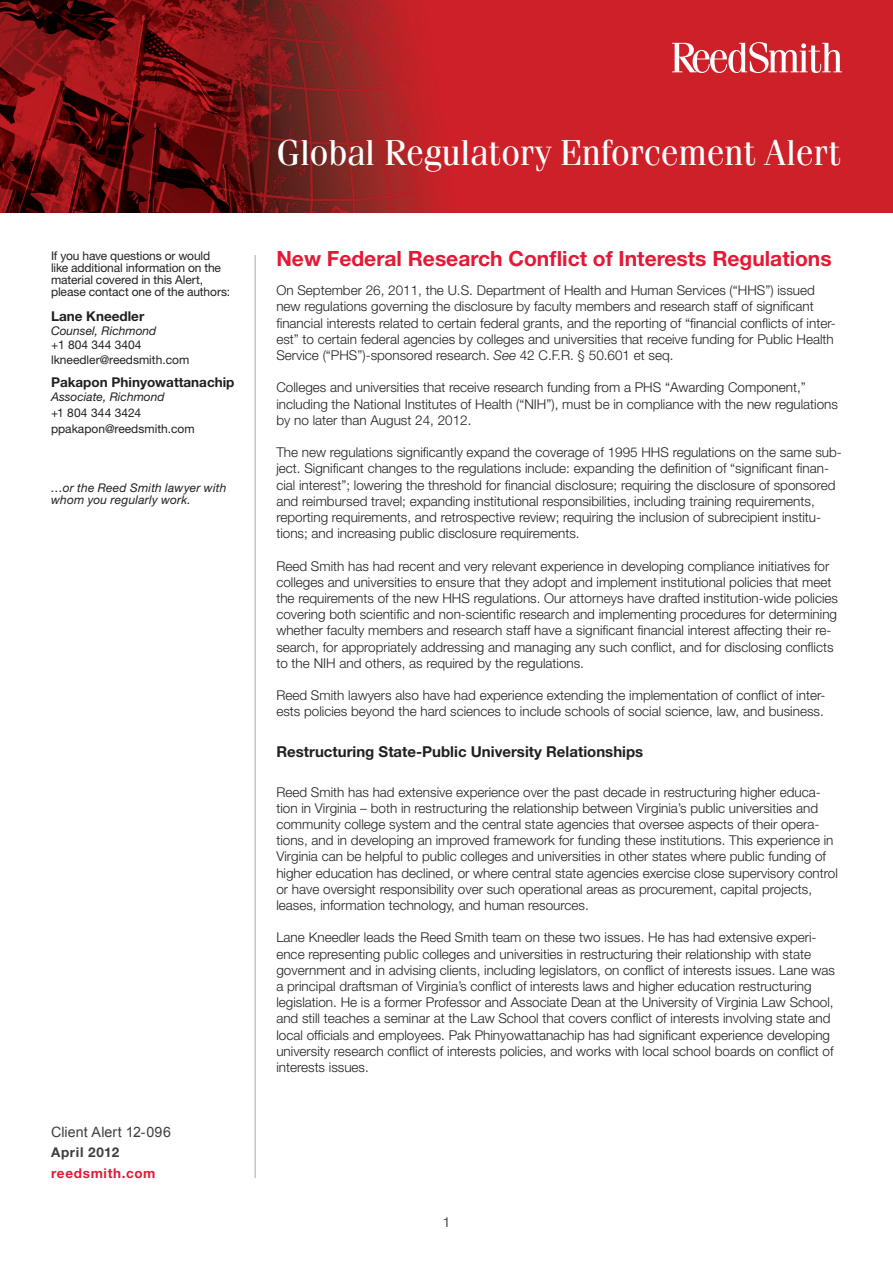
<style>
.page{position:relative;width:893px;height:1263px;background:#fff}
.page>*{position:absolute;margin:0;border:0;box-sizing:border-box;transform-origin:0 0}
.Group_Title{font:36px "Fenice";letter-spacing:-.01em;color:#fff}
.Titles{font:700 21px "Helvetica Neue LT Std";color:#e51836}
.alert_heading{font:700 15px "Helvetica Neue LT Std";color:#231f20}
.Side_Bar_Copy{font:14.25px "Arial";letter-spacing:.005em;color:#3e3e3f}
.t1{font:300 13.5px/16.2px "Helvetica Neue LT Std";color:#231f20}
.alert_sidebar-detail{font:700 13.5px "Helvetica Neue LT Std";color:#231f20}
.t2{font:700 13.5px "Helvetica Neue LT Std";letter-spacing:.05em;color:#e51836}
.Side_Bar_Copy-2{font:700 13.5px "Helvetica Neue LT Std";letter-spacing:.05em;color:#3e3e3f}
.t3{font:300 13.5px "Helvetica Neue LT Std";color:#57585a}
.Side_Bar_Copy-3{font:12px/12px "Helvetica Neue LT Std";letter-spacing:-.01em;color:#231f20}
.alert_sidebar-detail-2{font:12px/14.4px "Helvetica Neue LT Std";color:#231f20}
.Side_Bar_Copy-4{font:italic 12px/12px "Helvetica Neue LT Std";letter-spacing:.015em;color:#231f20}
.s1{font-style:italic}
</style>
<div class="page">
<img style="left:0;top:0;width:893px;height:213px">
<hr style="left:255px;top:255px;width:1px;height:923px;background:#a8a9ad">
<svg style="left:672px;top:42px;width:170px;height:31px"></svg>
<p class="Side_Bar_Copy-3" style="left:51px;top:249px;width:181px">If you have questions or would like additional information on the material covered in this Alert, please contact one of the authors:</p>
<p class="alert_sidebar-detail" style="left:51px;top:307px;width:95px">Lane Kneedler</p>
<p class="alert_sidebar-detail-2" style="left:51px;top:323px;width:140px"><span class="s1">Counsel, Richmond<br></span>+1 804 344 3404 lkneedler@reedsmith.com</p>
<p class="alert_sidebar-detail" style="left:51px;top:373px;width:185px">Pakapon Phinyowattanachip</p>
<p class="alert_sidebar-detail-2" style="left:51px;top:389px;width:145px;line-height:16.2px"><span class="s1">Associate, Richmond<br></span>+1 804 344 3424 ppakapon@reedsmith.com</p>
<p class="Side_Bar_Copy-4" style="left:51px;top:482px;width:177px">…or the Reed Smith lawyer with whom you regularly work.</p>
<p class="Side_Bar_Copy" style="left:51px;top:1123px;width:121px">Client Alert 12-096</p>
<p class="Side_Bar_Copy-2" style="left:51px;top:1144px;width:70px">April 2012</p>
<p class="t2" style="left:51px;top:1165px;width:106px">reedsmith.com</p>
<p class="Group_Title" style="left:276px;top:132px;width:566px">Global Regulatory Enforcement Alert</p>
<p class="Titles" style="left:276px;top:246px;width:557px">New Federal Research Conflict of Interests Regulations</p>
<p class="t1" style="left:276px;top:282px;width:561px">On September 26, 2011, the U.S. Department of Health and Human Services (“HHS”) issued new regulations governing the disclosure by faculty members and research staff of significant financial interests related to certain federal grants, and the reporting of “financial conflicts of inter&shy;est” to certain federal agencies by colleges and universities that receive funding for Public Health Service (“PHS”)-sponsored research. <span class="s1">See</span> 42 C.F.R. § 50.601 et seq.</p>
<p class="t1" style="left:276px;top:379px;width:563px">Colleges and universities that receive research funding from a PHS “Awarding Component,” including the National Institutes of Health (“NIH”), must be in compliance with the new regulations by no later than August 24, 2012.</p>
<p class="t1" style="left:276px;top:444px;width:567px">The new regulations significantly expand the coverage of 1995 HHS regulations on the same sub&shy;ject. Significant changes to the regulations include: expanding the definition of “significant finan&shy;cial interest”; lowering the threshold for financial disclosure; requiring the disclosure of sponsored and reimbursed travel; expanding institutional responsibilities, including training requirements, reporting requirements, and retrospective review; requiring the inclusion of subrecipient institu&shy;tions; and increasing public disclosure requirements.</p>
<p class="t1" style="left:276px;top:557px;width:563px">Reed Smith has had recent and very relevant experience in developing compliance initiatives for colleges and universities to ensure that they adopt and implement institutional policies that meet the requirements of the new HHS regulations. Our attorneys have drafted institution-wide policies covering both scientific and non-scientific research and implementing procedures for determining whether faculty members and research staff have a significant financial interest affecting their re&shy;search, for appropriately addressing and managing any such conflict, and for disclosing conflicts to the NIH and others, as required by the regulations.</p>
<p class="t1" style="left:276px;top:687px;width:551px">Reed Smith lawyers also have had experience extending the implementation of conflict of inter&shy;ests policies beyond the hard sciences to include schools of social science, law, and business.</p>
<p class="alert_heading" style="left:276px;top:743px;width:368px">Restructuring State-Public University Relationships</p>
<p class="t1" style="left:276px;top:783px;width:563px">Reed Smith has had extensive experience over the past decade in restructuring higher educa&shy;tion in Virginia – both in restructuring the relationship between Virginia’s public universities and community college system and the central state agencies that oversee aspects of their opera&shy;tions, and in developing an improved framework for funding these institutions. This experience in Virginia can be helpful to public colleges and universities in other states where public funding of higher education has declined, or where central state agencies exercise close supervisory control or have oversight responsibility over such operational areas as procurement, capital projects, leases, information technology, and human resources.</p>
<p class="t1" style="left:276px;top:929px;width:560px">Lane Kneedler leads the Reed Smith team on these two issues. He has had extensive experi&shy;ence representing public colleges and universities in restructuring their relationship with state government and in advising clients, including legislators, on conflict of interests issues. Lane was a principal draftsman of Virginia’s conflict of interests laws and higher education restructuring legislation. He is a former Professor and Associate Dean at the University of Virginia Law School, and still teaches a seminar at the Law School that covers conflict of interests involving state and local officials and employees. Pak Phinyowattanachip has had significant experience developing university research conflict of interests policies, and works with local school boards on conflict of interests issues.</p>
<p class="t3" style="left:443px;top:1214px;width:9px">1</p>
</div>
